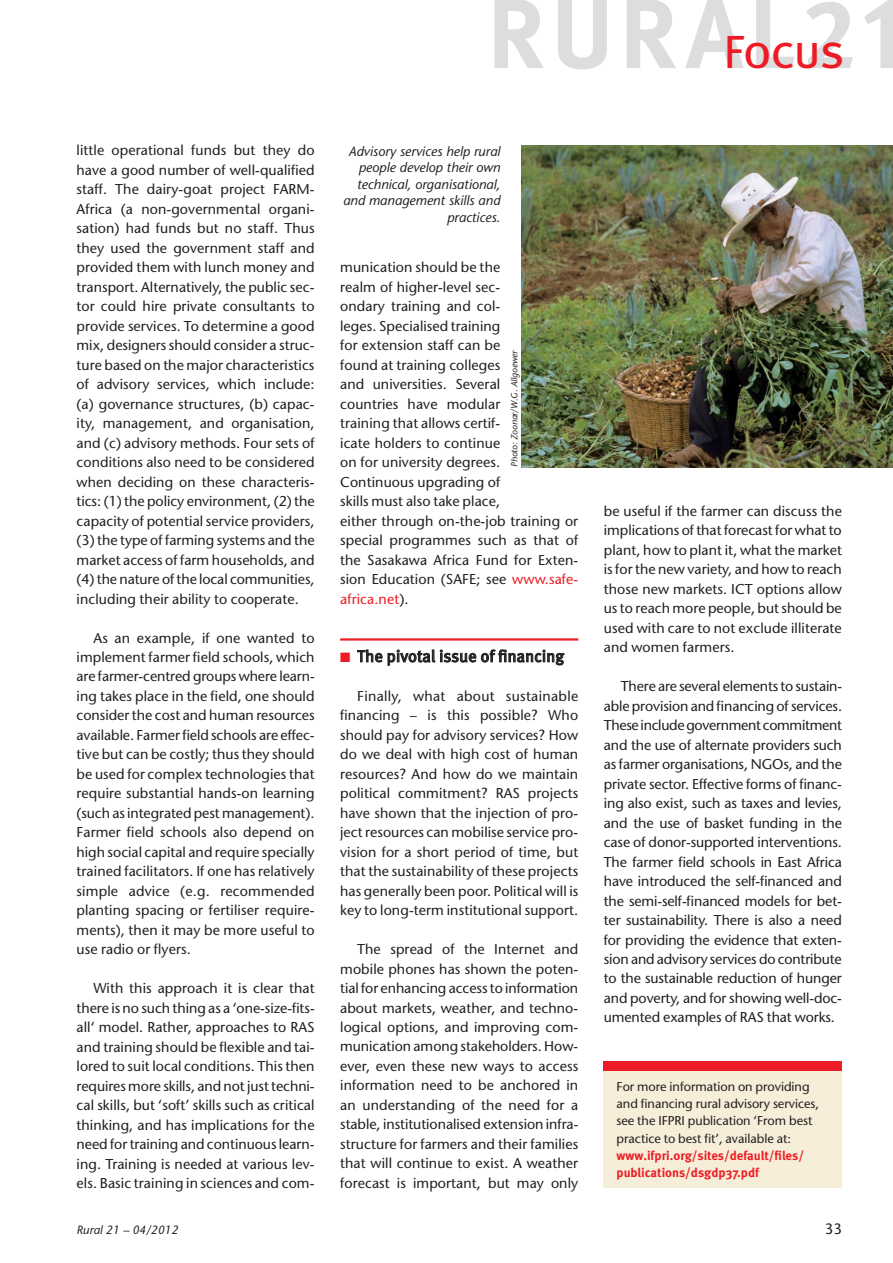
<style>
.page{position:relative;width:893px;height:1263px;background:#fff}
.page>*{position:absolute;margin:0;border:0;box-sizing:border-box;transform-origin:0 0}
.t1{font:46.5px "Meta Pro";letter-spacing:-.04em;color:#ed1c24}
.t2{font:16.5px "Meta Pro";letter-spacing:-.005em;color:#231f20}
.t3{font:15px "Stone Sans";color:#231f20}
.t4{font:14.25px/19.5px "Stone Sans";letter-spacing:.005em;color:#231f20;text-align:justify}
.t5{font:italic 13.5px/16.5px "Stone Sans";color:#231f20;text-align:right}
.t6{font:12.75px/17.2px "Stone Sans";letter-spacing:-.005em;color:#231f20}
.t7{font:700 12.75px/17.2px "Meta Pro";color:#ed1c24}
.t8{font:italic 12px "Stone Sans";color:#231f20}
.t9{font:italic 9px "Stone Sans";color:#231f20}
.s1{color:#ed1c24}
</style>
<div class="page">
<svg style="left:558px;top:0;width:49px;height:69px"></svg>
<svg style="left:685px;top:0;width:59px;height:68px"></svg>
<svg style="left:756px;top:0;width:39px;height:68px"></svg>
<svg style="left:806px;top:2px;width:47px;height:66px"></svg>
<svg style="left:864px;top:0;width:29px;height:68px"></svg>
<svg style="left:494px;top:0;width:50px;height:68px"></svg>
<svg style="left:627px;top:0;width:49px;height:68px"></svg>
<hr style="left:340px;top:638px;width:238px;height:3px;background:#ed1c24">
<svg style="left:357px;top:649px;width:25px;height:13px"></svg>
<svg style="left:388px;top:649px;width:177px;height:17px"></svg>
<div style="left:604px;top:1071px;width:238px;height:117px;background:#f6eed8"></div>
<div style="left:604px;top:1061px;width:238px;height:10px;background:#ed1c24"></div>
<img style="left:522px;top:146px;width:371px;height:321px">
<h1 class="t1" style="left:724px;top:22px;width:123px">Focus</h1>
<p class="t4" style="left:77px;top:141px;width:240px">little operational funds but they do have a good number of well-qualified staff. The dairy-goat project FARM-Africa (a non-governmental organi&shy;sation) had funds but no staff. Thus they used the government staff and provided them with lunch money and transport. Alternatively, the public sec&shy;tor could hire private consultants to provide services. To determine a good mix, designers should consider a struc&shy;ture based on the major characteristics of advisory services, which include: (a) governance structures, (b) capac&shy;ity, management, and organisation, and (c) advisory methods. Four sets of conditions also need to be considered when deciding on these characteris&shy;tics: (1) the policy environment, (2) the capacity of potential service providers, (3) the type of farming systems and the market access of farm households, and (4) the nature of the local communities, including their ability to cooperate.</p>
<p class="t4" style="left:77px;top:628px;width:240px;text-indent:17px">As an example, if one wanted to implement farmer field schools, which are farmer-centred groups where learn&shy;ing takes place in the field, one should consider the cost and human resources available. Farmer field schools are effec&shy;tive but can be costly; thus they should be used for complex technologies that require substantial hands-on learning (such as integrated pest management).<br>Farmer field schools also depend on high social capital and require specially trained facilitators. If one has relatively simple advice (e.g. recommended planting spacing or fertiliser require&shy;ments), then it may be more useful to use radio or flyers.</p>
<p class="t4" style="left:77px;top:978px;width:240px;text-indent:17px">With this approach it is clear that there is no such thing as a ‘one-size-fits&shy;all‘ model. Rather, approaches to RAS and training should be flexible and tai&shy;lored to suit local conditions. This then requires more skills, and not just techni&shy;cal skills, but ‘soft’ skills such as critical thinking, and has implications for the need for training and continuous learn&shy;ing. Training is needed at various lev&shy;els. Basic training in sciences and com-</p>
<p class="t5" style="left:343px;top:143px;width:159px">Advisory services help rural people develop their own technical, organisational, and management skills and practices.</p>
<p class="t4" style="left:340px;top:258px;width:240px;text-align:left">munication should be the<br>realm of higher-level sec-<br>ondary training and col-<br>leges. Specialised training<br>for extension staff can be<br>found at training colleges<br>and universities. Several<br>countries have modular<br>training that allows certif-<br>icate holders to continue<br>on for university degrees.<br>Continuous upgrading of<br>skills must also take place,<br>either through on-the-job training or special programmes such as that of the Sasakawa Africa Fund for Exten&shy;sion Education (SAFE; see <span class="s1">www.safe&shy;africa.net</span>).</p>
<p class="t9" style="left:509px;top:467px;width:119px;rotate:-90deg">Photo: Zoonar/W.G. Allgoewer</p>
<p class="t2" style="left:340px;top:646px;width:226px"><span class="s1">■</span> The pivotal issue of financing</p>
<p class="t4" style="left:340px;top:686px;width:240px;text-indent:17px">Finally, what about sustainable financing – is this possible? Who should pay for advisory services? How do we deal with high cost of human resources? And how do we maintain political commitment? RAS projects have shown that the injection of pro&shy;ject resources can mobilise service pro&shy;vision for a short period of time, but that the sustainability of these projects has generally been poor. Political will is key to long-term institutional support.</p>
<p class="t4" style="left:340px;top:939px;width:240px;text-indent:17px">The spread of the Internet and mobile phones has shown the poten&shy;tial for enhancing access to information about markets, weather, and techno&shy;logical options, and improving com&shy;munication among stakeholders. How&shy;ever, even these new ways to access information need to be anchored in an understanding of the need for a stable, institutionalised extension infra&shy;structure for farmers and their families that will continue to exist. A weather forecast is important, but may only</p>
<p class="t4" style="left:604px;top:501px;width:240px">be useful if the farmer can discuss the implications of that forecast for what to plant, how to plant it, what the market is for the new variety, and how to reach those new markets. ICT options allow us to reach more people, but should be used with care to not exclude illiterate and women farmers.</p>
<p class="t4" style="left:604px;top:676px;width:240px;text-indent:17px">There are several elements to sustain&shy;able provision and financing of services.<br>These include government commitment and the use of alternate providers such as farmer organisations, NGOs, and the private sector. Effective forms of financ&shy;ing also exist, such as taxes and levies, and the use of basket funding in the case of donor-supported interventions.<br>The farmer field schools in East Africa have introduced the self-financed and the semi-self-financed models for bet&shy;ter sustainability. There is also a need for providing the evidence that exten&shy;sion and advisory services do contribute to the sustainable reduction of hunger and poverty, and for showing well-doc&shy;umented examples of RAS that works.</p>
<p class="t6" style="left:617px;top:1078px;width:204px">For more information on providing and financing rural advisory services, see the IFPRI publication ‘From best practice to best fit’, available at:</p>
<p class="t7" style="left:617px;top:1147px;width:189px">www.ifpri.org/sites/default/files/ publications/dsgdp37.pdf</p>
<p class="t8" style="left:77px;top:1222px;width:103px">Rural 21 – 04/2012</p>
<p class="t3" style="left:825px;top:1220px;width:19px">33</p>
</div>
